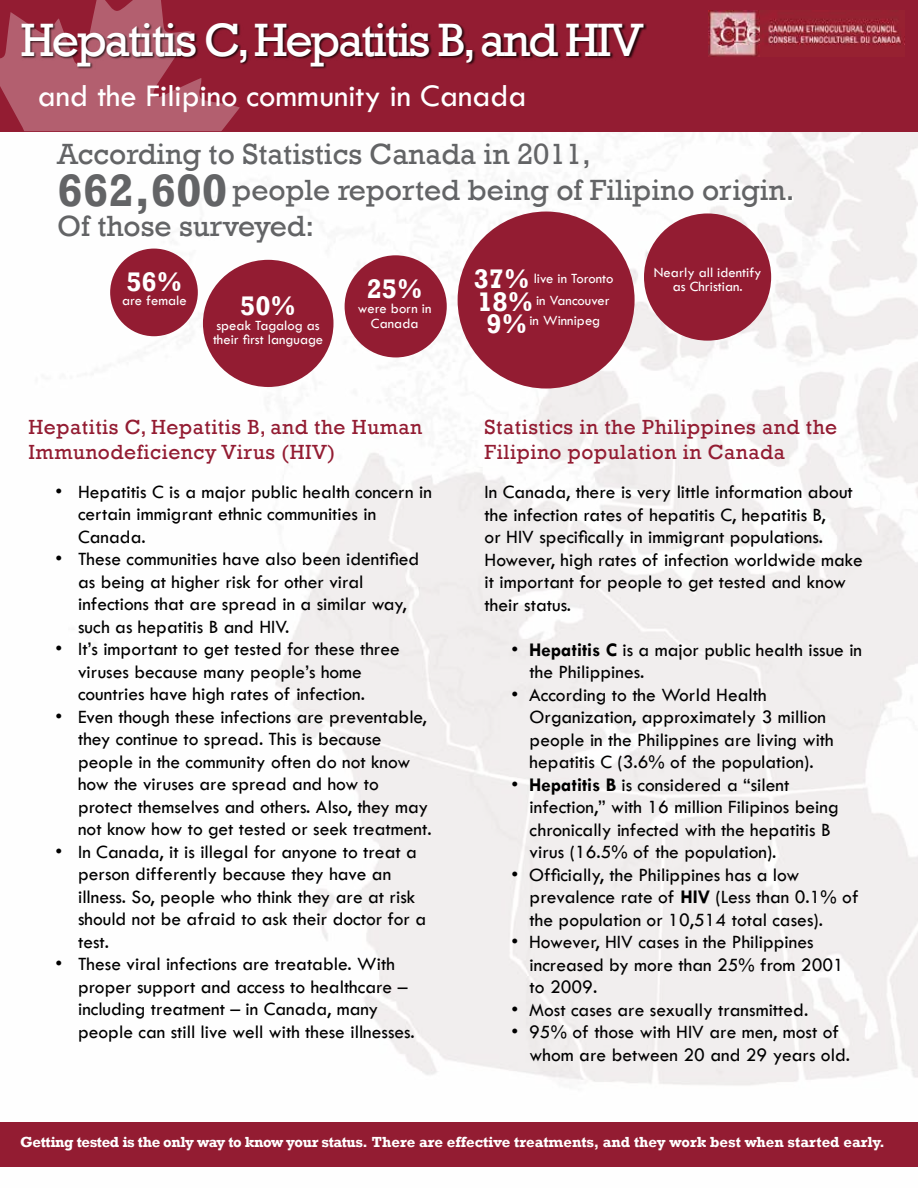
<style>
.page{position:relative;width:918px;height:1188px;background:#fff}
.page>*{position:absolute;margin:0;border:0;box-sizing:border-box;transform-origin:0 0}
.t1{font:48px "Rockwell";letter-spacing:-.05em;color:#fff}
.t2{font:32.7px "Tw Cen";color:#fff}
.t3{font:30px/36px "Rockwell";color:#636466}
.t4{font:700 27.6px "Rockwell";color:#fff}
.t5{font:21px/25.5px "Rockwell";letter-spacing:.025em;color:#931c32}
.t6{font:19.5px/22.5px "Tw Cen";color:#000}
.t7{font:700 15px "Rockwell";color:#fff}
.t8{font:14.7px/14.7px "Tw Cen";color:#fff}
.s1{font-weight:700;font-size:46.5px}
.s2{font-family:"Rockwell";font-weight:700;font-size:27.6px}
.s3{font-weight:700}
</style>
<div class="page">
<img style="left:0;top:131px;width:918px;height:955px">
<div style="left:0;top:0;width:918px;height:131px;background:#931c32"></div>
<svg style="left:0;top:0;width:240px;height:131px"></svg>
<div style="left:21px;top:23px;width:626px;height:47px;background:#000;opacity:.74"></div>
<img style="left:709px;top:11px;width:195px;height:45px">
<div style="left:110px;top:249px;width:88px;height:87px;background:#931c32;border-radius:50%"></div>
<div style="left:345px;top:255px;width:102px;height:102px;background:#931c32;border-radius:50%"></div>
<div style="left:203px;top:260px;width:130px;height:127px;background:#931c32;border-radius:50%"></div>
<div style="left:458px;top:212px;width:177px;height:177px;background:#931c32;border-radius:50%"></div>
<div style="left:644px;top:213px;width:127px;height:128px;background:#931c32;border-radius:50%"></div>
<div style="left:0;top:1122px;width:918px;height:45px;background:#931c32"></div>
<p class="t1" style="left:20px;top:12px;width:625px">Hepatitis C, Hepatitis B, and HIV</p>
<p class="t2" style="left:38px;top:76px;width:490px">and the Filipino community in Canada</p>
<p class="t3" style="left:57px;top:136px;width:739px">According to Statistics Canada in 2011,<br><span class="s1">662,600</span> people reported being of Filipino origin.<br>Of those surveyed:</p>
<p class="t8" style="left:654px;top:265px;width:109px">Nearly all identify</p>
<p class="t8" style="left:474px;top:267px;width:141px;line-height:22.5px"><span class="s2">37%</span> live in Toronto<br><span class="s2">18%</span> in Vancouver</p>
<p class="t8" style="left:487px;top:313px;width:115px"><span class="s2">9%</span>in Winnipeg</p>
<p class="t4" style="left:126px;top:265px;width:58px">56%</p>
<p class="t8" style="left:673px;top:279px;width:72px">as Christian.</p>
<p class="t8" style="left:122px;top:293px;width:66px">are female</p>
<p class="t4" style="left:367px;top:272px;width:58px">25%</p>
<p class="t8" style="left:358px;top:301px;width:75px;text-align:center">were born in<br>Canada</p>
<p class="t4" style="left:240px;top:289px;width:58px">50%</p>
<p class="t8" style="left:213px;top:318px;width:112px">speak Tagalog as their first language</p>
<p class="t5" style="left:29px;top:414px;width:395px">Hepatitis C, Hepatitis B, and the Human<br>Immunodeficiency Virus (HIV)</p>
<p class="t6" style="left:78px;top:480px;width:355px;text-indent:-23px">• Hepatitis C is a major public health concern in certain immigrant ethnic communities in<br>Canada.</p>
<p class="t6" style="left:78px;top:548px;width:343px;text-indent:-23px">• These communities have also been identified as being at higher risk for other viral infections that are spread in a similar way, such as hepatitis B and HIV.</p>
<p class="t6" style="left:78px;top:638px;width:323px;text-indent:-23px">• It’s important to get tested for these three viruses because many people’s home countries have high rates of infection.</p>
<p class="t6" style="left:78px;top:705px;width:355px;text-indent:-23px">• Even though these infections are preventable, they continue to spread. This is because people in the community often do not know how the viruses are spread and how to protect themselves and others. Also, they may not know how to get tested or seek treatment.</p>
<p class="t6" style="left:78px;top:840px;width:350px;text-indent:-23px">• In Canada, it is illegal for anyone to treat a person differently because they have an illness. So, people who think they are at risk should not be afraid to ask their doctor for a test.</p>
<p class="t6" style="left:78px;top:953px;width:338px;text-indent:-23px">• These viral infections are treatable. With proper support and access to healthcare – including treatment – in Canada, many people can still live well with these illnesses.</p>
<p class="t5" style="left:485px;top:414px;width:354px">Statistics in the Philippines and the<br>Filipino population in Canada</p>
<p class="t6" style="left:485px;top:481px;width:380px">In Canada, there is very little information about the infection rates of hepatitis C, hepatitis B,<br>or HIV specifically in immigrant populations.<br>However, high rates of infection worldwide make it important for people to get tested and know their status.</p>
<p class="t6" style="left:530px;top:638px;width:334px;text-indent:-18px">• <span class="s3">Hepatitis C</span> is a major public health issue in the Philippines.</p>
<p class="t6" style="left:530px;top:683px;width:306px;text-indent:-18px">• According to the World Health Organization, approximately 3 million people in the Philippines are living with hepatitis C (3.6% of the population).</p>
<p class="t6" style="left:530px;top:773px;width:311px;text-indent:-18px">• <span class="s3">Hepatitis B</span> is considered a “silent infection,” with 16 million Filipinos being chronically infected with the hepatitis B virus (16.5% of the population).</p>
<p class="t6" style="left:530px;top:863px;width:330px;text-indent:-18px">• Officially, the Philippines has a low prevalence rate of <span class="s3">HIV</span> (Less than 0.1% of the population or 10,514 total cases).</p>
<p class="t6" style="left:530px;top:931px;width:316px;text-indent:-18px">• However, HIV cases in the Philippines increased by more than 25% from 2001 to 2009.</p>
<p class="t6" style="left:512px;top:998px;width:298px">• Most cases are sexually transmitted.</p>
<p class="t6" style="left:530px;top:1021px;width:322px;text-indent:-18px">• 95% of those with HIV are men, most of whom are between 20 and 29 years old.</p>
<p class="t7" style="left:20px;top:1133px;width:866px">Getting tested is the only way to know your status. There are effective treatments, and they work best when started early.</p>
</div>
